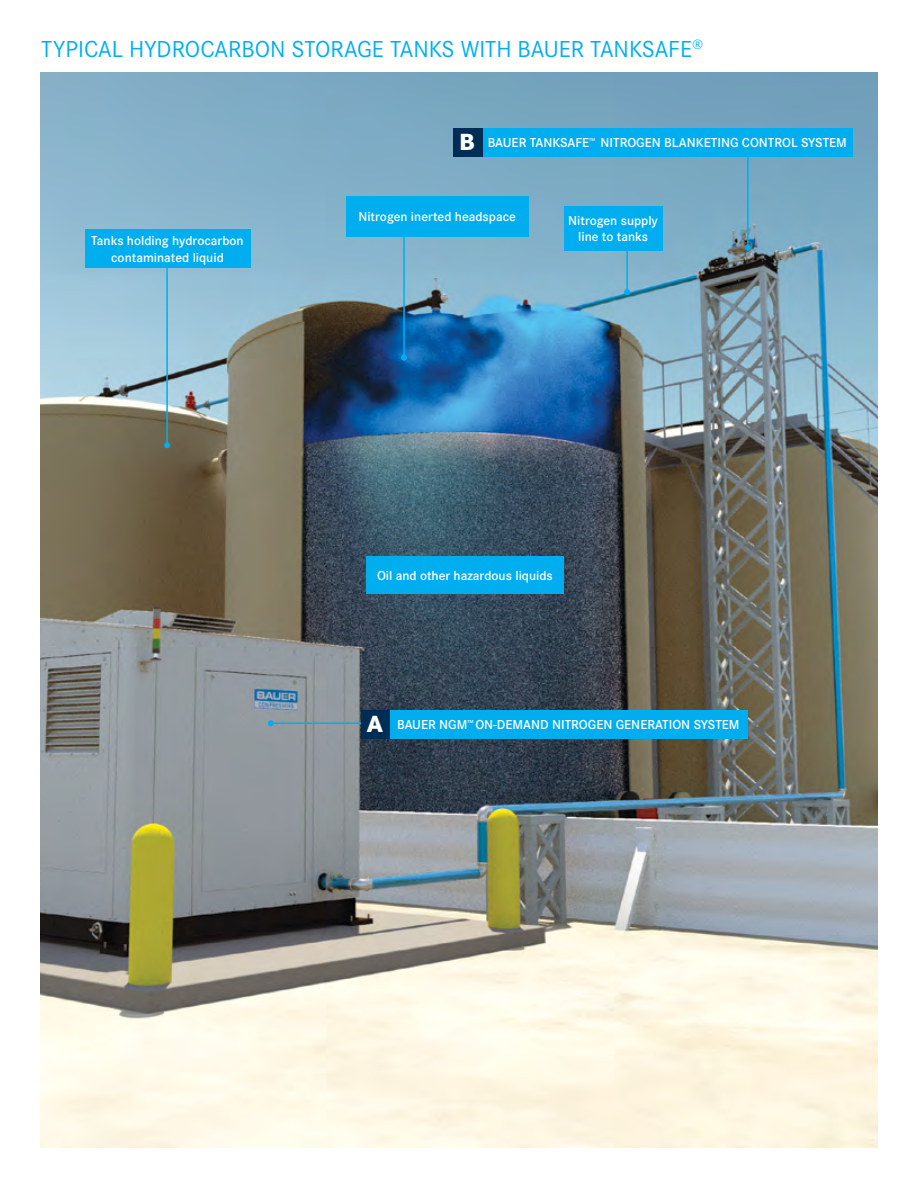
<style>
.page{position:relative;width:918px;height:1188px;background:#fff}
.page>*{position:absolute;margin:0;border:0;box-sizing:border-box;transform-origin:0 0}
.t1{font:800 24.3px "Corporate S Pro";color:#fff}
.t2{font:24px "Corporate S Pro";color:#00aeef}
.t3{font:600 13.5px/16.2px "Corporate S Pro";color:#fff;text-align:center}
</style>
<div class="page">
<img style="left:40px;top:73px;width:838px;height:1075px">
<hr style="left:626px;top:246px;width:2px;height:46px;background:#00aeef">
<svg style="left:624px;top:289px;width:6px;height:6px"></svg>
<div style="left:564px;top:207px;width:98px;height:44px;background:#00aeef"></div>
<hr style="left:166px;top:249px;width:2px;height:196px;background:#00aeef">
<svg style="left:164px;top:442px;width:6px;height:6px"></svg>
<div style="left:85px;top:230px;width:165px;height:38px;background:#00aeef"></div>
<hr style="left:271px;top:722px;width:168px;height:2px;background:#00aeef">
<svg style="left:268px;top:720px;width:6px;height:6px"></svg>
<div style="left:389px;top:711px;width:359px;height:28px;background:#00aeef"></div>
<div style="left:361px;top:711px;width:28px;height:28px;background:#002d55"></div>
<hr style="left:747px;top:143px;width:2px;height:105px;background:#00aeef">
<svg style="left:745px;top:245px;width:6px;height:6px"></svg>
<div style="left:482px;top:129px;width:371px;height:28px;background:#00aeef"></div>
<div style="left:454px;top:129px;width:29px;height:28px;background:#002d55"></div>
<div style="left:366px;top:556px;width:198px;height:38px;background:#00aeef"></div>
<div style="left:346px;top:197px;width:182px;height:40px;background:#00aeef"></div>
<hr style="left:403px;top:229px;width:2px;height:129px;background:#00aeef">
<svg style="left:401px;top:355px;width:6px;height:6px"></svg>
<h2 class="t2" style="left:41px;top:31px;width:663px">TYPICAL HYDROCARBON STORAGE TANKS WITH BAUER TANKSAFE<sup>®</sup></h2>
<p class="t3" style="left:91px;top:232px;width:154px">Tanks holding hydrocarbon contaminated liquid</p>
<h1 class="t1" style="left:459px;top:123px;width:17px">B</h1>
<p class="t3" style="left:488px;top:134px;width:361px">BAUER TANKSAFE<sup>™</sup> NITROGEN BLANKETING CONTROL SYSTEM</p>
<p class="t3" style="left:358px;top:208px;width:159px">Nitrogen inerted headspace</p>
<p class="t3" style="left:568px;top:212px;width:91px">Nitrogen supply line to tanks</p>
<p class="t3" style="left:377px;top:566px;width:177px">Oil and other hazardous liquids</p>
<h1 class="t1" style="left:367px;top:705px;width:18px">A</h1>
<p class="t3" style="left:397px;top:716px;width:344px">BAUER NGM<sup>™</sup> ON-DEMAND NITROGEN GENERATION SYSTEM</p>
</div>
